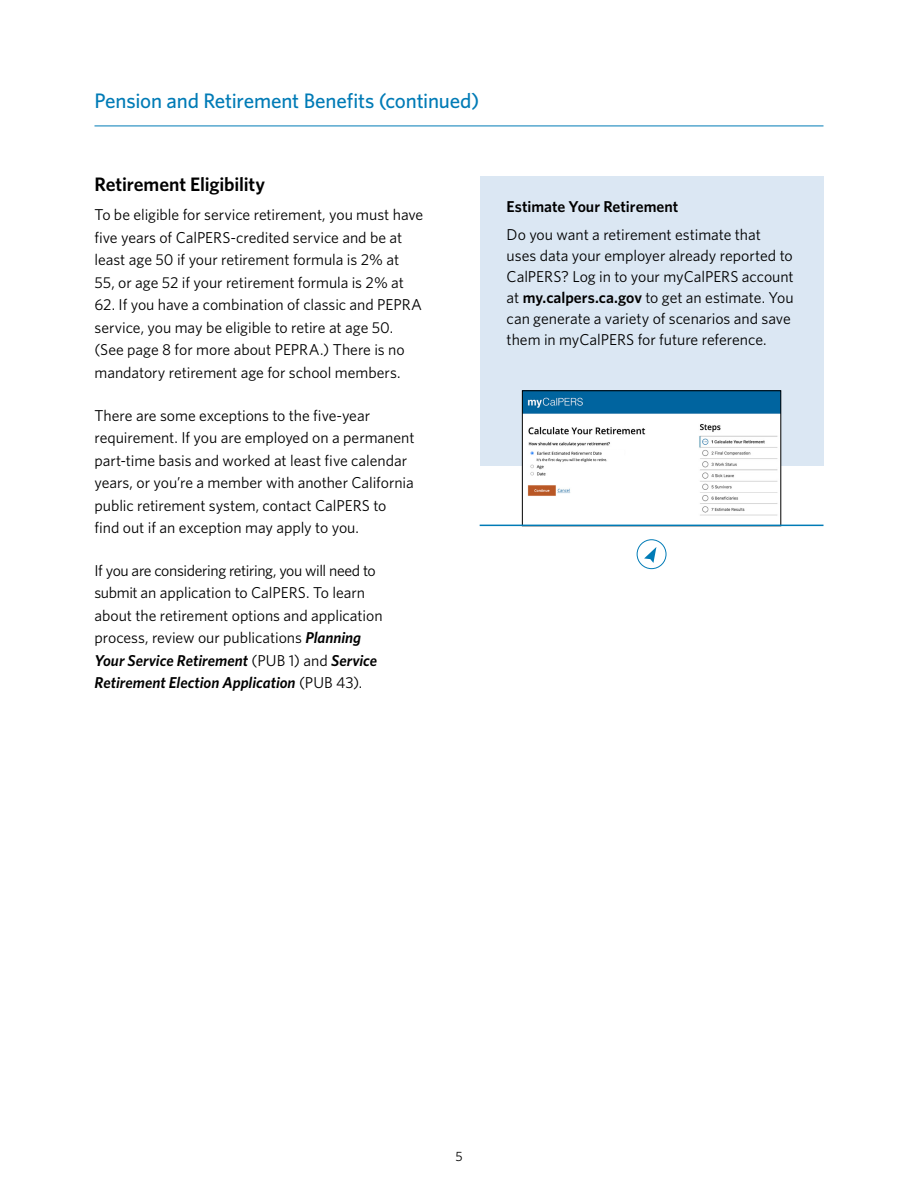
<style>
.page{position:relative;width:918px;height:1188px;background:#fff}
.page>*{position:absolute;margin:0;border:0;box-sizing:border-box;transform-origin:0 0}
.t1{font:500 21px "Wtwvhy Pwctff Whitney";letter-spacing:-.01em;color:#007bb6}
.t2{font:600 19.5px "Cwkjbq Mrysdc Whitney";letter-spacing:-.01em;color:#000}
.t3{font:15.75px/22.5px "Fjkkfg Fpjlbx Whitney";letter-spacing:-.005em;color:#000}
.t4{font:600 15.75px "Cwkjbq Mrysdc Whitney";color:#000}
.t5{font:13.5px "Fjkkfg Fpjlbx Whitney";color:#000}
.s1{font-family:"Ddtbpw Vrlbhd Whitney";font-weight:600;font-style:italic}
.s2{font-family:"Cwkjbq Mrysdc Whitney";font-weight:600}
</style>
<div class="page">
<div style="left:480px;top:319px;width:344px;height:147px;background:#dbe7f3"></div>
<div style="left:480px;top:176px;width:344px;height:63px;background:#dbe7f3"></div>
<div style="left:480px;top:204px;width:344px;height:168px;background:#dbe7f3"></div>
<img style="left:524px;top:393px;width:255px;height:123px">
<div style="left:603px;top:450px;width:21px;height:6px;background:#fff"></div>
<hr style="left:480px;top:525px;width:343px;height:1px;background:#007bb6">
<div style="left:637px;top:540px;width:29px;height:29px;border:1px solid #007bb6;border-radius:50%"></div>
<svg style="left:644px;top:547px;width:12px;height:16px"></svg>
<hr style="left:94px;top:126px;width:730px;height:1px;background:#007bb6">
<h1 class="t1" style="left:94px;top:87px;width:387px">Pension and Retirement Benefits (continued)</h1>
<h3 class="t2" style="left:94px;top:171px;width:172px">Retirement Eligibility</h3>
<p class="t3" style="left:94px;top:203px;width:330px">To be eligible for service retirement, you must have five years of CalPERS-credited service and be at least age 50 if your retirement formula is 2% at 55, or age 52 if your retirement formula is 2% at 62 . If you have a combination of classic and PEPRA service, you may be eligible to retire at age 50 . (See page 8 for more about PEPRA .) There is no mandatory retirement age for school members .</p>
<p class="t3" style="left:94px;top:403px;width:322px">There are some exceptions to the five-year requirement . If you are employed on a permanent part-time basis and worked at least five calendar years, or you’re a member with another California public retirement system, contact CalPERS to find out if an exception may apply to you .</p>
<p class="t3" style="left:94px;top:559px;width:290px">If you are considering retiring, you will need to submit an application to CalPERS . To learn about the retirement options and application process, review our publications <span class="s1">Planning Your Service Retirement</span> (PUB 1) and <span class="s1">Service Retirement Election Application</span> (PUB 43) .</p>
<h4 class="t4" style="left:507px;top:196px;width:173px">Estimate Your Retirement</h4>
<p class="t3" style="left:507px;top:224px;width:289px;line-height:21px">Do you want a retirement estimate that uses data your employer already reported to CalPERS? Log in to your myCalPERS account at <span class="s2">my.calpers.ca.gov</span> to get an estimate . You can generate a variety of scenarios and save them in myCalPERS for future reference .</p>
<p class="t5" style="left:455px;top:1147px;width:9px">5</p>
</div>
